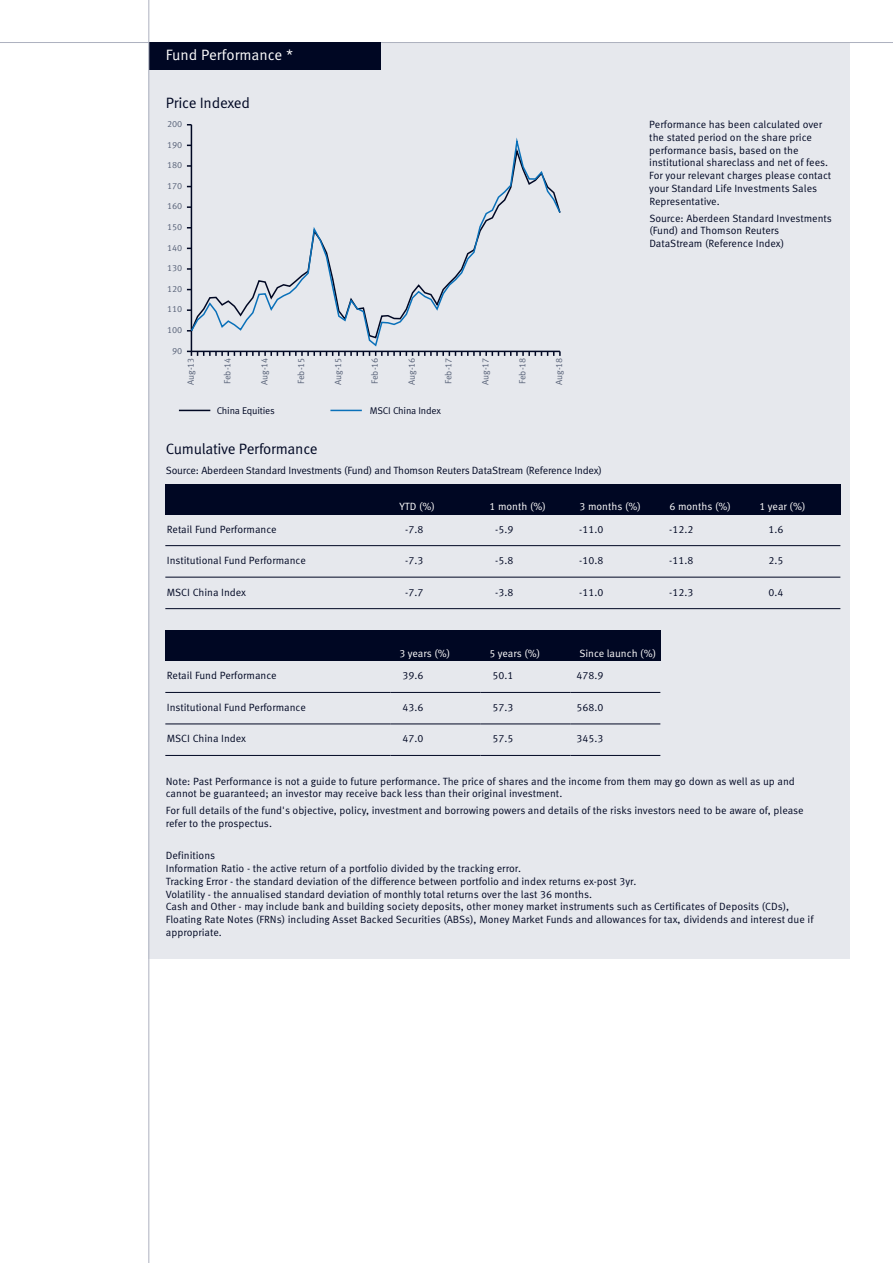
<style>
.page{position:relative;width:893px;height:1263px;background:#fff}
.page>*{position:absolute;margin:0;border:0;box-sizing:border-box;transform-origin:0 0}
.t1{font:15px "Meta Standard Life Pro TF Norm";letter-spacing:-.015em;color:#000723}
.t2{font:15px "Meta Standard Life Pro TF Norm";color:#fff}
.t3{font:10.5px/12.8px "Meta Standard Life Pro TF Norm";color:#000723}
.t4{font:10.5px "Meta Standard Life Pro TF Norm";color:#fff}
.t5{font:9.75px "Meta Standard Life Pro TF Norm";letter-spacing:-.02em;color:#000723}
.t6{font:9px "Meta Standard Life Pro TF Norm";color:#586278}
</style>
<div class="page">
<div style="left:149px;top:43px;width:701px;height:1169px;background:#e6e8ed"></div>
<div style="left:149px;top:959px;width:702px;height:253px;background:#fff"></div>
<hr style="left:0;top:42px;width:893px;height:1px;background:#adb1bf">
<div style="left:149px;top:43px;width:231px;height:27px;background:#000723"></div>
<hr style="left:179px;top:410px;width:31px;height:1px;background:#000723">
<hr style="left:330px;top:410px;width:32px;height:1px;background:#0970b9">
<hr style="left:191px;top:125px;width:1px;height:226px;background:#000723">
<svg style="left:187px;top:351px;width:374px;height:5px"></svg>
<svg style="left:189px;top:133px;width:372px;height:215px"></svg>
<div style="left:165px;top:484px;width:225px;height:30px;background:#000723"></div>
<div style="left:390px;top:484px;width:90px;height:30px;background:#000723"></div>
<div style="left:480px;top:484px;width:90px;height:30px;background:#000723"></div>
<div style="left:570px;top:484px;width:90px;height:30px;background:#000723"></div>
<div style="left:660px;top:484px;width:90px;height:30px;background:#000723"></div>
<div style="left:750px;top:484px;width:90px;height:30px;background:#000723"></div>
<hr style="left:165px;top:545px;width:675px;height:1px;background:#000723">
<hr style="left:165px;top:577px;width:675px;height:1px;background:#000723">
<hr style="left:165px;top:608px;width:675px;height:1px;background:#000723">
<div style="left:165px;top:631px;width:225px;height:30px;background:#000723"></div>
<div style="left:390px;top:631px;width:90px;height:30px;background:#000723"></div>
<div style="left:480px;top:631px;width:90px;height:30px;background:#000723"></div>
<div style="left:570px;top:631px;width:90px;height:30px;background:#000723"></div>
<hr style="left:165px;top:692px;width:225px;height:1px;background:#000723">
<hr style="left:570px;top:692px;width:90px;height:1px;background:#000723">
<hr style="left:390px;top:692px;width:90px;height:1px;background:#000723">
<hr style="left:480px;top:692px;width:90px;height:1px;background:#000723">
<hr style="left:165px;top:724px;width:225px;height:1px;background:#000723">
<hr style="left:570px;top:724px;width:90px;height:1px;background:#000723">
<hr style="left:390px;top:724px;width:90px;height:1px;background:#000723">
<hr style="left:480px;top:724px;width:90px;height:1px;background:#000723">
<hr style="left:165px;top:755px;width:225px;height:1px;background:#000723">
<hr style="left:570px;top:755px;width:90px;height:1px;background:#000723">
<hr style="left:390px;top:755px;width:90px;height:1px;background:#000723">
<hr style="left:480px;top:755px;width:90px;height:1px;background:#000723">
<hr style="left:148px;top:0;width:1px;height:1263px;background:#adb1bf">
<h1 class="t2" style="left:166px;top:49px;width:129px">Fund Performance *</h1>
<h1 class="t1" style="left:166px;top:97px;width:86px">Price Indexed</h1>
<p class="t6" style="left:167px;top:121px;width:17px">200</p>
<p class="t6" style="left:167px;top:141px;width:17px">190</p>
<p class="t6" style="left:167px;top:162px;width:17px">180</p>
<p class="t6" style="left:167px;top:182px;width:17px">170</p>
<p class="t6" style="left:167px;top:203px;width:17px">160</p>
<p class="t6" style="left:167px;top:224px;width:17px">150</p>
<p class="t6" style="left:167px;top:244px;width:17px">140</p>
<p class="t6" style="left:167px;top:265px;width:17px">130</p>
<p class="t6" style="left:167px;top:285px;width:17px">120</p>
<p class="t6" style="left:167px;top:306px;width:17px">110</p>
<p class="t6" style="left:167px;top:327px;width:17px">100</p>
<p class="t6" style="left:172px;top:347px;width:12px">90</p>
<p class="t6" style="left:187px;top:385px;width:29px;rotate:-90deg">Aug-13</p>
<p class="t6" style="left:224px;top:384px;width:28px;rotate:-90deg">Feb-14</p>
<p class="t6" style="left:261px;top:385px;width:29px;rotate:-90deg">Aug-14</p>
<p class="t6" style="left:298px;top:384px;width:28px;rotate:-90deg">Feb-15</p>
<p class="t6" style="left:335px;top:385px;width:29px;rotate:-90deg">Aug-15</p>
<p class="t6" style="left:371px;top:384px;width:28px;rotate:-90deg">Feb-16</p>
<p class="t6" style="left:408px;top:385px;width:29px;rotate:-90deg">Aug-16</p>
<p class="t6" style="left:445px;top:384px;width:28px;rotate:-90deg">Feb-17</p>
<p class="t6" style="left:482px;top:385px;width:29px;rotate:-90deg">Aug-17</p>
<p class="t6" style="left:519px;top:384px;width:28px;rotate:-90deg">Feb-18</p>
<p class="t6" style="left:556px;top:385px;width:29px;rotate:-90deg">Aug-18</p>
<p class="t5" style="left:217px;top:406px;width:60px">China Equities</p>
<p class="t5" style="left:370px;top:406px;width:73px">MSCI China Index</p>
<p class="t3" style="left:649px;top:119px;width:183px">Performance has been calculated over the stated period on the share price performance basis, based on the institutional shareclass and net of fees.<br>For your relevant charges please contact your Standard Life Investments Sales Representative.</p>
<p class="t3" style="left:649px;top:212px;width:184px">Source: Aberdeen Standard Investments (Fund) and Thomson Reuters<br>DataStream (Reference Index)</p>
<h1 class="t1" style="left:166px;top:443px;width:153px">Cumulative Performance</h1>
<p class="t3" style="left:166px;top:465px;width:438px">Source: Aberdeen Standard Investments (Fund) and Thomson Reuters DataStream (Reference Index)</p>
<p class="t4" style="left:399px;top:503px;width:37px">YTD (%)</p>
<p class="t4" style="left:489px;top:503px;width:58px">1 month (%)</p>
<p class="t4" style="left:579px;top:503px;width:63px">3 months (%)</p>
<p class="t4" style="left:669px;top:503px;width:63px">6 months (%)</p>
<p class="t4" style="left:759px;top:503px;width:48px">1 year (%)</p>
<p class="t3" style="left:167px;top:524px;width:111px">Retail Fund Performance</p>
<p class="t3" style="left:405px;top:524px;width:20px">-7.8</p>
<p class="t3" style="left:495px;top:524px;width:20px">-5.9</p>
<p class="t3" style="left:579px;top:524px;width:26px">-11.0</p>
<p class="t3" style="left:669px;top:524px;width:26px">-12.2</p>
<p class="t3" style="left:768px;top:524px;width:16px">1.6</p>
<p class="t3" style="left:167px;top:555px;width:141px">Institutional Fund Performance</p>
<p class="t3" style="left:405px;top:555px;width:20px">-7.3</p>
<p class="t3" style="left:495px;top:555px;width:20px">-5.8</p>
<p class="t3" style="left:579px;top:555px;width:26px">-10.8</p>
<p class="t3" style="left:669px;top:555px;width:26px">-11.8</p>
<p class="t3" style="left:768px;top:555px;width:16px">2.5</p>
<p class="t3" style="left:167px;top:587px;width:81px">MSCI China Index</p>
<p class="t3" style="left:405px;top:587px;width:20px">-7.7</p>
<p class="t3" style="left:495px;top:587px;width:20px">-3.8</p>
<p class="t3" style="left:579px;top:587px;width:26px">-11.0</p>
<p class="t3" style="left:669px;top:587px;width:26px">-12.3</p>
<p class="t3" style="left:768px;top:587px;width:16px">0.4</p>
<p class="t4" style="left:399px;top:649px;width:52px">3 years (%)</p>
<p class="t4" style="left:489px;top:649px;width:52px">5 years (%)</p>
<p class="t4" style="left:579px;top:649px;width:78px">Since launch (%)</p>
<p class="t3" style="left:167px;top:670px;width:111px">Retail Fund Performance</p>
<p class="t3" style="left:402px;top:670px;width:22px">39.6</p>
<p class="t3" style="left:492px;top:670px;width:22px">50.1</p>
<p class="t3" style="left:576px;top:670px;width:28px">478.9</p>
<p class="t3" style="left:167px;top:702px;width:141px">Institutional Fund Performance</p>
<p class="t3" style="left:402px;top:702px;width:22px">43.6</p>
<p class="t3" style="left:492px;top:702px;width:22px">57.3</p>
<p class="t3" style="left:576px;top:702px;width:28px">568.0</p>
<p class="t3" style="left:167px;top:733px;width:81px">MSCI China Index</p>
<p class="t3" style="left:402px;top:733px;width:22px">47.0</p>
<p class="t3" style="left:492px;top:733px;width:22px">57.5</p>
<p class="t3" style="left:576px;top:733px;width:28px">345.3</p>
<p class="t3" style="left:166px;top:775px;width:630px">Note: Past Performance is not a guide to future performance. The price of shares and the income from them may go down as well as up and cannot be guaranteed; an investor may receive back less than their original investment.</p>
<p class="t3" style="left:166px;top:805px;width:639px">For full details of the fund's objective, policy, investment and borrowing powers and details of the risks investors need to be aware of, please refer to the prospectus.</p>
<p class="t3" style="left:166px;top:850px;width:649px">Definitions<br>Information Ratio - the active return of a portfolio divided by the tracking error.<br>Tracking Error - the standard deviation of the difference between portfolio and index returns ex-post 3yr.<br>Volatility - the annualised standard deviation of monthly total returns over the last 36 months.<br>Cash and Other - may include bank and building society deposits, other money market instruments such as Certificates of Deposits (CDs), Floating Rate Notes (FRNs) including Asset Backed Securities (ABSs), Money Market Funds and allowances for tax, dividends and interest due if appropriate.</p>
</div>
